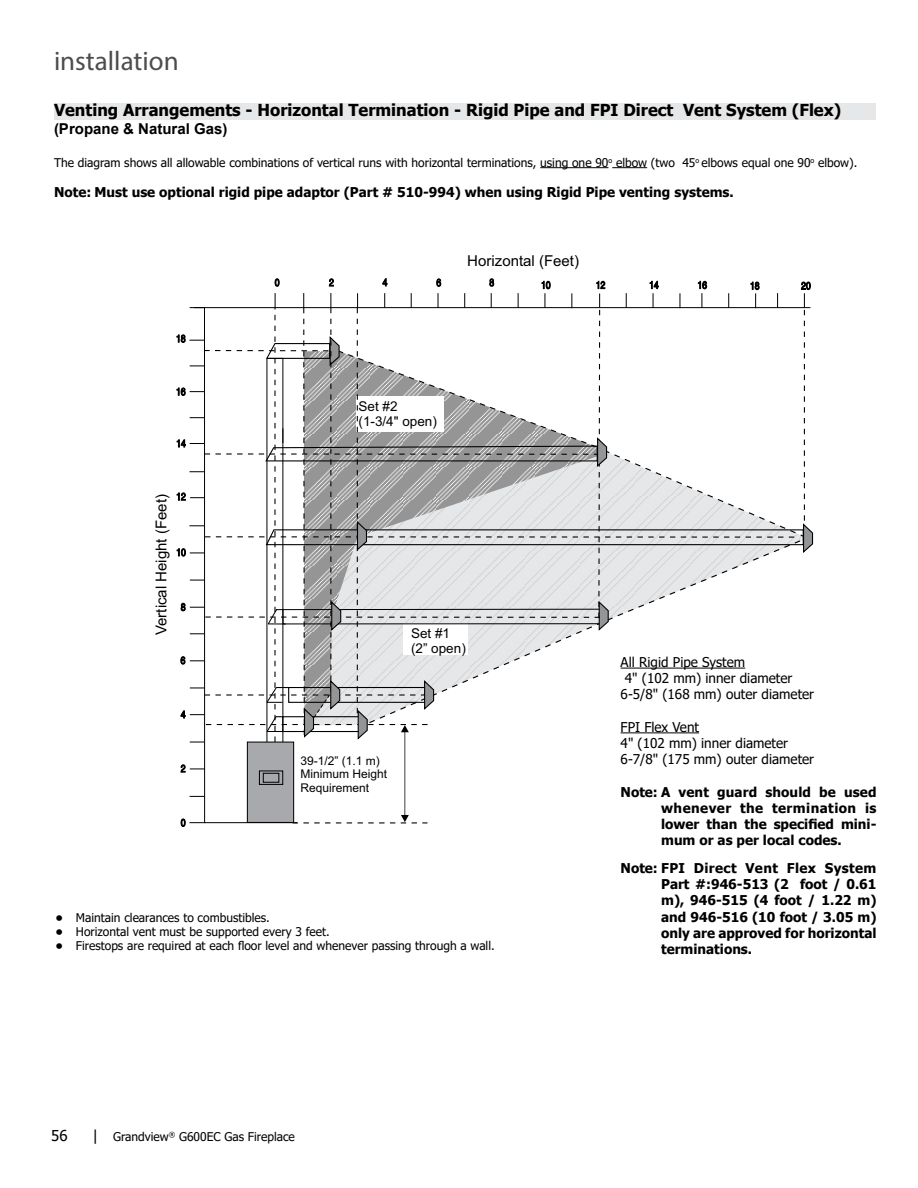
<style>
.page{position:relative;width:918px;height:1188px;background:#fff}
.page>*{position:absolute;margin:0;border:0;box-sizing:border-box;transform-origin:0 0}
.t1{font:27px "Myriad Pro";color:#4d4d4f}
.t2{font:700 16.5px "Tahoma";color:#000}
.t3{font:15px "Arial";color:#000}
.t4{font:700 15px "Arial";color:#000}
.t5{font:15px "Tahoma";color:#000}
.t6{font:700 13.5px/16.2px "Tahoma";color:#000;text-align:justify}
.t7{font:13.5px/16.2px "Tahoma";color:#000}
.t8{font:13.5px/15.1px "Arial";color:#000}
.t9{font:12px "Tahoma";color:#000}
.t10{font:12px/13.4px "Arial";color:#000}
.t11{font:10.35px "Helvetica";color:#000;scale:.82 1}
.t12{font:10.35px "Helvetica";color:#000;scale:.83 1}
.s1{font-weight:700}
.s2{font-size:15px}
</style>
<div class="page">
<svg style="left:189px;top:293px;width:625px;height:530px"></svg>
<div style="left:54px;top:104px;width:822px;height:16px;background:#e6e7e8"></div>
<hr style="left:540px;top:167px;width:68px;height:1px;background:#000">
<hr style="left:612px;top:167px;width:35px;height:1px;background:#000">
<hr style="left:621px;top:668px;width:124px;height:1px;background:#000">
<hr style="left:621px;top:732px;width:78px;height:1px;background:#000">
<h1 class="t1" style="left:54px;top:44px;width:126px">installation</h1>
<p class="t2" style="left:54px;top:99px;width:789px">Venting Arrangements - Horizontal Termination - Rigid Pipe and FPI Direct Vent System (Flex)</p>
<p class="t4" style="left:54px;top:118px;width:175px">(Propane &amp; Natural Gas)</p>
<p class="t9" style="left:54px;top:154px;width:805px">The diagram shows all allowable combinations of vertical runs with horizontal terminations, using one 90<sup>o</sup> elbow (two 45<sup>o</sup> elbows equal one 90<sup>o</sup> elbow).</p>
<p class="t6" style="left:54px;top:185px;width:681px">Note: Must use optional rigid pipe adaptor (Part # 510-994) when using Rigid Pipe venting systems.</p>
<p class="t12" style="left:176px;top:333px;width:13px">18</p>
<p class="t12" style="left:176px;top:386px;width:13px">16</p>
<p class="t12" style="left:176px;top:437px;width:13px">14</p>
<p class="t12" style="left:176px;top:491px;width:13px">12</p>
<p class="t3" style="left:151px;top:635px;width:143px;rotate:-90deg">Vertical Height (Feet)</p>
<p class="t12" style="left:176px;top:546px;width:13px">10</p>
<p class="t12" style="left:181px;top:601px;width:7px">8</p>
<p class="t12" style="left:181px;top:654px;width:7px">6</p>
<p class="t12" style="left:181px;top:708px;width:7px">4</p>
<p class="t12" style="left:181px;top:763px;width:7px">2</p>
<p class="t12" style="left:181px;top:817px;width:7px">0</p>
<p class="t11" style="left:329px;top:276px;width:7px">2</p>
<p class="t11" style="left:383px;top:276px;width:7px">4</p>
<p class="t11" style="left:436px;top:277px;width:7px">6</p>
<p class="t3" style="left:467px;top:250px;width:113px">Horizontal (Feet)</p>
<p class="t11" style="left:489px;top:276px;width:7px">8</p>
<p class="t11" style="left:541px;top:279px;width:13px">10</p>
<p class="t11" style="left:649px;top:279px;width:13px">14</p>
<p class="t11" style="left:698px;top:279px;width:13px">16</p>
<p class="t11" style="left:750px;top:280px;width:13px">18</p>
<p class="t11" style="left:801px;top:280px;width:13px">20</p>
<p class="t11" style="left:596px;top:279px;width:13px">12</p>
<p class="t8" style="left:359px;top:399px;width:80px">Set #2 (1-3/4" open)</p>
<p class="t8" style="left:411px;top:625px;width:56px">Set #1 (2” open)</p>
<p class="t10" style="left:301px;top:754px;width:88px">39-1/2” (1.1 m)<br>Minimum Height<br>Requirement</p>
<p class="t7" style="left:621px;top:655px;width:126px">All Rigid Pipe System</p>
<p class="t7" style="left:625px;top:671px;width:169px">4" (102 mm) inner diameter</p>
<p class="t7" style="left:621px;top:687px;width:195px">6-5/8" (168 mm) outer diameter</p>
<p class="t7" style="left:621px;top:720px;width:195px">FPI Flex Vent<br>4" (102 mm) inner diameter<br>6-7/8" (175 mm) outer diameter</p>
<p class="t6" style="left:661px;top:784px;width:217px;text-indent:-40px">Note: A vent guard should be used whenever the termination is lower than the specified mini&shy;mum or as per local codes.</p>
<p class="t9" style="left:56px;top:909px;width:216px"><span class="s1">•</span> Maintain clearances to combustibles.</p>
<p class="t9" style="left:56px;top:924px;width:276px"><span class="s1">•</span> Horizontal vent must be supported every 3 feet.</p>
<p class="t9" style="left:56px;top:938px;width:441px"><span class="s1">•</span> Firestops are required at each floor level and whenever passing through a wall.</p>
<p class="t5" style="left:51px;top:1126px;width:18px">56</p>
<p class="t9" style="left:92px;top:1129px;width:204px"><span class="s2">|</span> Grandview<sup>®</sup> G600EC Gas Fireplace</p>
<p class="t6" style="left:661px;top:860px;width:217px;text-indent:-40px">Note: FPI Direct Vent Flex System Part #:946-513 (2 foot / 0.61 m), 946-515 (4 foot / 1.22 m) and 946-516 (10 foot / 3.05 m) only are approved for horizontal terminations.</p>
</div>
